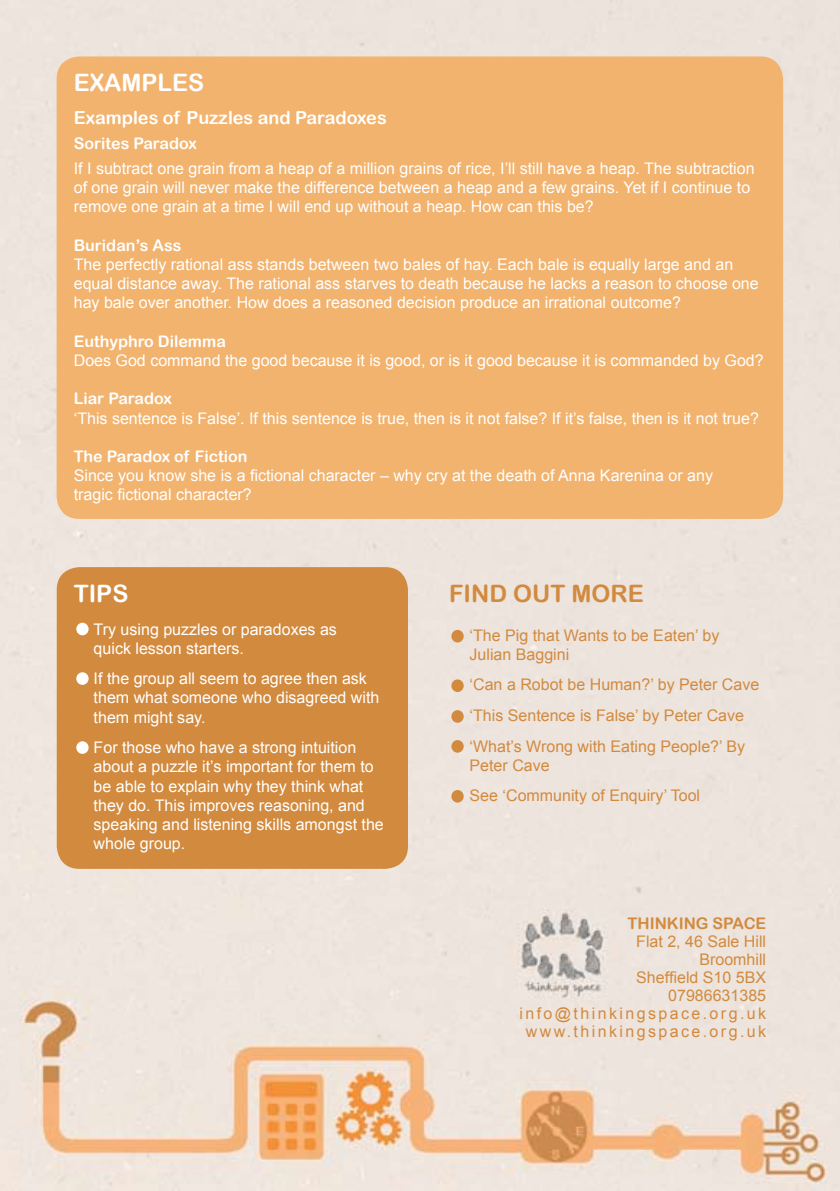
<style>
.page{position:relative;width:840px;height:1191px;background:#fff}
.page>*{position:absolute;margin:0;border:0;box-sizing:border-box;transform-origin:0 0}
.t1{font:24px "Arial Rounded MT Bold";color:#fff}
.t2{font:24px "Arial Rounded MT Bold";color:#d28a3e}
.t3{font:18px "Arial Rounded MT Bold";color:#fff}
.t4{font:16px/19.2px "Arial";color:#fff}
.t5{font:16px/18px "Arial";color:#d28a3e}
.t6{font:16px "Arial Rounded MT Bold";color:#fff}
.t7{font:16px "Arial Rounded MT Bold";color:#d28a3e}
</style>
<div class="page">
<img style="left:0;top:0;width:839px;height:1191px">
<div style="left:57px;top:56px;width:725px;height:463px;background:#f2b36e;border-radius:23px"></div>
<div style="left:57px;top:567px;width:351px;height:302px;background:#d28a3e;border-radius:23px"></div>
<div style="left:451px;top:630px;width:12px;height:12px;background:#d28a3e;border-radius:50%"></div>
<div style="left:451px;top:679px;width:12px;height:13px;background:#d28a3e;border-radius:50%"></div>
<div style="left:451px;top:710px;width:12px;height:12px;background:#d28a3e;border-radius:50%"></div>
<div style="left:451px;top:740px;width:12px;height:12px;background:#d28a3e;border-radius:50%"></div>
<div style="left:451px;top:790px;width:12px;height:12px;background:#d28a3e;border-radius:50%"></div>
<div style="left:76px;top:623px;width:13px;height:12px;background:#fff;border-radius:50%"></div>
<div style="left:76px;top:672px;width:13px;height:13px;background:#fff;border-radius:50%"></div>
<div style="left:76px;top:741px;width:13px;height:13px;background:#fff;border-radius:50%"></div>
<h1 class="t1" style="left:74px;top:68px;width:132px">EXAMPLES</h1>
<p class="t3" style="left:74px;top:107px;width:314px">Examples of Puzzles and Paradoxes</p>
<p class="t6" style="left:74px;top:134px;width:124px">Sorites Paradox</p>
<p class="t4" style="left:74px;top:159px;width:682px">If I subtract one grain from a heap of a million grains of rice, I’ll still have a heap. The subtraction of one grain will never make the difference between a heap and a few grains. Yet if I continue to remove one grain at a time I will end up without a heap. How can this be?</p>
<p class="t6" style="left:74px;top:236px;width:109px">Buridan’s Ass</p>
<p class="t4" style="left:74px;top:255px;width:686px">The perfectly rational ass stands between two bales of hay. Each bale is equally large and an equal distance away. The rational ass starves to death because he lacks a reason to choose one hay bale over another. How does a reasoned decision produce an irrational outcome?</p>
<p class="t6" style="left:74px;top:332px;width:153px">Euthyphro Dilemma</p>
<p class="t4" style="left:74px;top:351px;width:691px">Does God command the good because it is good, or is it good because it is commanded by God?</p>
<p class="t6" style="left:74px;top:389px;width:99px">Liar Paradox</p>
<p class="t4" style="left:74px;top:408px;width:686px">‘This sentence is False’. If this sentence is true, then is it not false? If it’s false, then is it not true?</p>
<p class="t6" style="left:74px;top:447px;width:175px">The Paradox of Fiction</p>
<p class="t4" style="left:74px;top:466px;width:640px">Since you know she is a fictional character – why cry at the death of Anna Karenina or any tragic fictional character?</p>
<h1 class="t1" style="left:74px;top:579px;width:56px">TIPS</h1>
<h1 class="t2" style="left:449px;top:579px;width:196px">FIND OUT MORE</h1>
<p class="t4" style="left:94px;top:619px;width:245px">Try using puzzles or paradoxes as quick lesson starters.</p>
<p class="t4" style="left:94px;top:669px;width:287px">If the group all seem to agree then ask them what someone who disagreed with them might say.</p>
<p class="t4" style="left:94px;top:738px;width:291px">For those who have a strong intuition about a puzzle it’s important for them to be able to explain why they think what they do. This improves reasoning, and speaking and listening skills amongst the whole group.</p>
<p class="t5" style="left:469px;top:625px;width:251px;line-height:19.2px">‘The Pig that Wants to be Eaten’ by<br>Julian Baggini</p>
<p class="t5" style="left:469px;top:669px;width:291px;line-height:30.6px">‘Can a Robot be Human?’ by Peter Cave ‘This Sentence is False’ by Peter Cave ‘What’s Wrong with Eating People?’ By</p>
<p class="t5" style="left:469px;top:750px;width:232px;line-height:30.6px">Peter Cave<br>See ‘Community of Enquiry’ Tool</p>
<p class="t7" style="left:627px;top:914px;width:140px">THINKING SPACE</p>
<p class="t5" style="left:519px;top:932px;width:248px;text-align:right">Flat 2, 46 Sale Hill<br>Broomhill<br>Sheffield S10 5BX<br>07986631385 info@thinkingspace.org.uk www.thinkingspace.org.uk</p>
</div>
